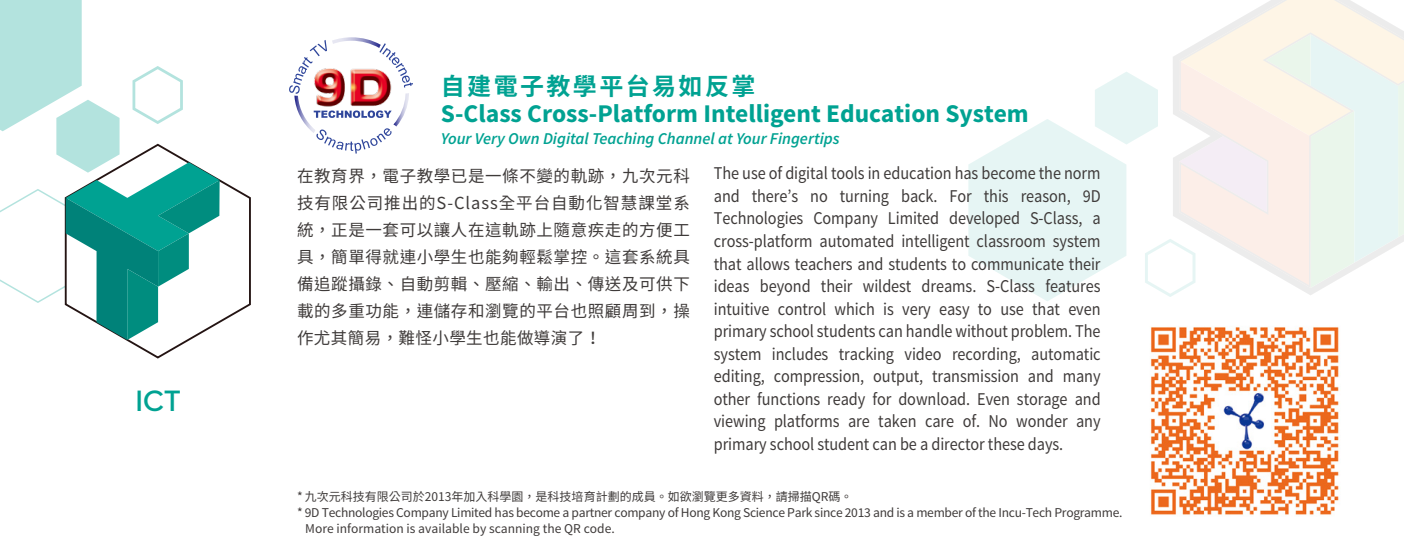
<style>
.page{position:relative;width:1404px;height:553px;background:#fff}
.page>*{position:absolute;margin:0;border:0;box-sizing:border-box;transform-origin:0 0}
.t1{font:30px "Neutra Text Demi Alt";color:#00a292}
.t2{font:700 25.5px "Source Sans Pro";color:#00a292}
.t3{font:700 24px "Noto Sans CJ Ktc";letter-spacing:.1em;color:#00a292}
.t4{font:18px/22.5px "Source Sans Pro";letter-spacing:-.005em;color:#3f3b3a;text-align:justify;scale:.9 1}
.t5{font:16.5px/27px "Noto Sans CJ Ktc";letter-spacing:.035em;color:#3f3b3a;text-align:justify}
.t6{font:italic 600 16.5px "Source Sans Pro";color:#00a292}
.t7{font:13.5px/16.2px "Source Sans Pro";letter-spacing:-.02em;color:#3f3b3a}
.t8{font:12px "Noto Sans CJ Ktc";color:#3f3b3a}
.s1{font-family:"Source Sans Pro";font-size:13.5px}
</style>
<div class="page">
<svg style="left:968px;top:0;width:435px;height:301px"></svg>
<svg style="left:126px;top:179px;width:125px;height:180px"></svg>
<svg style="left:0;top:0;width:219px;height:340px"></svg>
<img style="left:1150px;top:326px;width:189px;height:189px">
<svg style="left:379px;top:43px;width:34px;height:45px"></svg>
<svg style="left:289px;top:40px;width:38px;height:54px"></svg>
<svg style="left:316px;top:128px;width:75px;height:26px"></svg>
<svg style="left:294px;top:96px;width:21px;height:37px"></svg>
<svg style="left:332px;top:37px;width:49px;height:11px"></svg>
<svg style="left:393px;top:93px;width:16px;height:33px"></svg>
<img style="left:312px;top:69px;width:81px;height:38px">
<svg style="left:314px;top:110px;width:77px;height:8px"></svg>
<h1 class="t1" style="left:135px;top:382px;width:47px">ICT</h1>
<h3 class="t3" style="left:441px;top:72px;width:316px">自建電子教學平台易如反掌</h3>
<h2 class="t2" style="left:441px;top:97px;width:589px">S-Class Cross-Platform Intelligent Education System</h2>
<p class="t6" style="left:441px;top:128px;width:400px">Your Very Own Digital Teaching Channel at Your Fingertips</p>
<p class="t5" style="left:297px;top:163px;width:394px">在教育界，電子教學已是一條不變的軌跡，九次元科技有限公司推出的S-Class全平台自動化智慧課堂系統，正是一套可以讓人在這軌跡上隨意疾走的方便工具，簡單得就連小學生也能夠輕鬆掌控。這套系統具備追蹤攝錄、自動剪輯、壓縮、輸出、傳送及可供下載的多重功能，連儲存和瀏覽的平台也照顧周到，操作尤其簡易，難怪小學生也能做導演了！</p>
<p class="t4" style="left:713px;top:162px;width:431px">The use of digital tools in education has become the norm and there’s no turning back. For this reason, 9D Technologies Company Limited developed S-Class, a cross-platform automated intelligent classroom system that allows teachers and students to communicate their ideas beyond their wildest dreams. S-Class features intuitive control which is very easy to use that even primary school students can handle without problem. The system includes tracking video recording, automatic editing, compression, output, transmission and many other functions ready for download. Even storage and viewing platforms are taken care of. No wonder any primary school student can be a director these days.</p>
<p class="t8" style="left:297px;top:490px;width:557px"><span class="s1">*</span> 九次元科技有限公司於2013年加入科學園，是科技培育計劃的成員。如欲瀏覽更多資料，請掃描<span class="s1">QR</span>碼。</p>
<p class="t7" style="left:305px;top:505px;width:818px;text-indent:-8px">* 9D Technologies Company Limited has become a partner company of Hong Kong Science Park since 2013 and is a member of the Incu-Tech Programme.<br>More information is available by scanning the QR code.</p>
</div>
